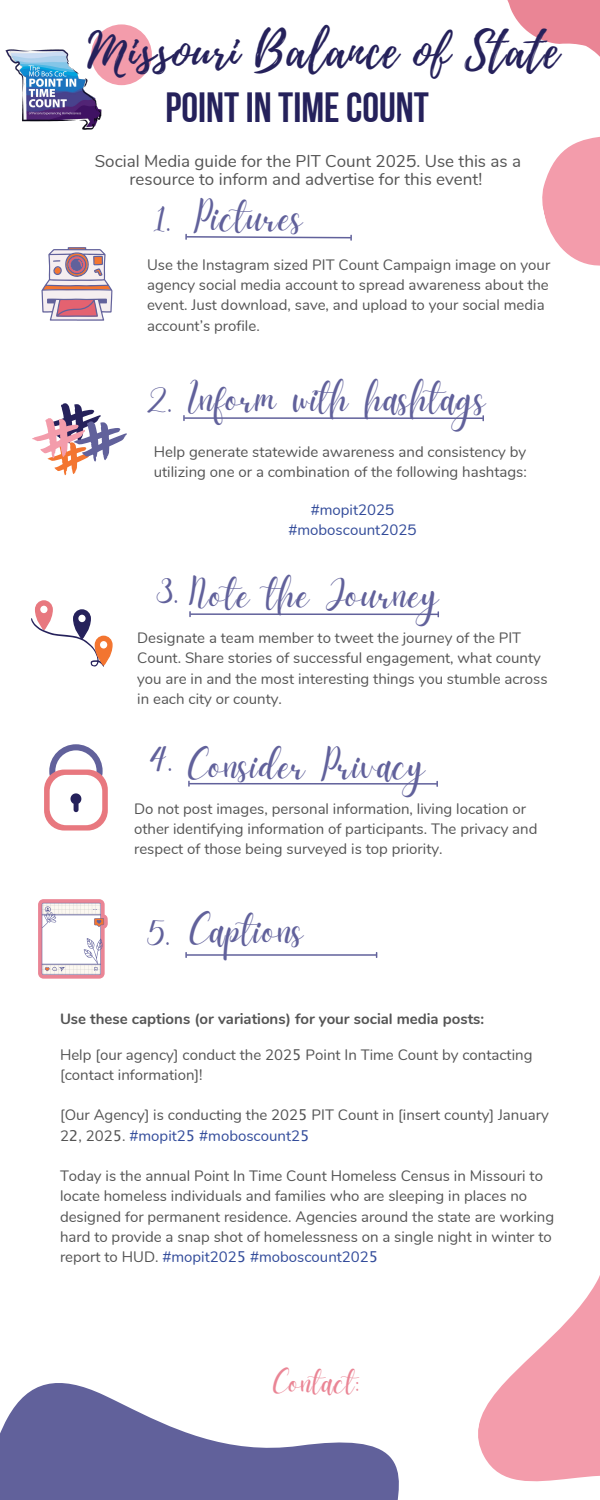
<style>
.page{position:relative;width:600px;height:1500px;background:#fff}
.page>*{position:absolute;margin:0;border:0;box-sizing:border-box;transform-origin:0 0}
.t1{font:48.4px "Playlist Script";letter-spacing:.02em;color:#25215b}
.t2{font:42.5px "Daydream";letter-spacing:.02em;color:#61619b}
.t3{font:42.4px "Daydream";letter-spacing:.02em;color:#61619b}
.t4{font:42.1px "Bebas Neue Cyrillic";color:#25215b}
.t5{font:32.9px "Daydream";letter-spacing:.02em;color:#ea8595}
.t6{font:17px/18.7px "Nunito";color:#545454;text-align:center}
.t7{font:15px/20.2px "Nunito";color:#545454}
.t8{font:700 15px "Nunito";color:#545454}
.t9{font:15px/20.2px "Nunito";color:#324b9a;text-align:center}
.s1{font-family:"Niramit"}
.s2{font-size:42.5px}
.s3{font-family:"Lucida Sans"}
.s4{color:#324b9a}
.s5{font-family:"Lucida Sans";color:#324b9a}
</style>
<div class="page">
<svg style="left:507px;top:0;width:93px;height:265px"></svg>
<svg style="left:0;top:1383px;width:399px;height:117px;fill:#61619b"></svg>
<svg style="left:478px;top:1275px;width:122px;height:207px;fill:#f39cab"></svg>
<div style="left:91px;top:24px;width:61px;height:61px;background:#f39cab;border-radius:50%"></div>
<svg style="left:41px;top:247px;width:72px;height:74px"></svg>
<svg style="left:44px;top:770px;width:64px;height:61px"></svg>
<div style="left:50px;top:775px;width:52px;height:50px;background:#fff;border-radius:17px"></div>
<svg style="left:49px;top:744px;width:54px;height:60px"></svg>
<div style="left:74px;top:802px;width:5px;height:10px;background:#25215b;border-radius:2px"></div>
<hr style="left:187px;top:954px;width:189px;height:2px;background:#61619b">
<svg style="left:185px;top:952px;width:2px;height:6px"></svg>
<hr style="left:190px;top:783px;width:246px;height:2px;background:#61619b">
<svg style="left:188px;top:781px;width:2px;height:6px"></svg>
<svg style="left:436px;top:781px;width:2px;height:6px"></svg>
<hr style="left:191px;top:613px;width:247px;height:2px;background:#61619b">
<svg style="left:189px;top:611px;width:2px;height:6px"></svg>
<hr style="left:185px;top:417px;width:297px;height:2px;background:#61619b">
<svg style="left:183px;top:415px;width:2px;height:6px"></svg>
<svg style="left:482px;top:415px;width:2px;height:6px"></svg>
<svg style="left:185px;top:234px;width:167px;height:7px"></svg>
<svg style="left:32px;top:403px;width:95px;height:72px"></svg>
<svg style="left:31px;top:600px;width:82px;height:67px"></svg>
<svg style="left:38px;top:899px;width:70px;height:80px"></svg>
<img style="left:5px;top:43px;width:105px;height:87px">
<h1 class="t1" style="left:88px;top:17px;width:473px">Missouri Balance of State</h1>
<h3 class="t4" style="left:165px;top:90px;width:265px">POINT IN TIME COUNT</h3>
<p class="t6" style="left:95px;top:152px;width:428px">Social Media guide for the PIT Count 202<span class="s1">5</span>. Use this as a resource to inform and advertise for this event!</p>
<h2 class="t2" style="left:154px;top:192px;width:150px">1. Pictures</h2>
<p class="t7" style="left:147px;top:255px;width:405px">Use the Instagram sized PIT Count Campaign image on your agency social media account to spread awareness about the event. Just download, save, and upload to your social media account’s profile.</p>
<h2 class="t2" style="left:148px;top:374px;width:339px">2. Inform with hashtags</h2>
<p class="t7" style="left:154px;top:442px;width:375px">Help generate statewide awareness and consistency by utilizing one or a combination of the following hashtags:</p>
<p class="t9" style="left:288px;top:500px;width:129px">#mopit202<span class="s1">5 </span>#moboscount202<span class="s1">5</span></p>
<h2 class="t2" style="left:189px;top:569px;width:251px">Note the Journey</h2>
<h2 class="t2" style="left:157px;top:565px;width:28px">3.</h2>
<p class="t7" style="left:137px;top:628px;width:412px">Designate a team member to tweet the journey of the PIT Count. Share stories of successful engagement, what county you are in and the most interesting things you stumble across in each city or county.</p>
<h2 class="t2" style="left:150px;top:733px;width:28px">4.</h2>
<h2 class="t2" style="left:188px;top:741px;width:239px">Consider Privacy</h2>
<p class="t7" style="left:134px;top:799px;width:405px">Do not post images, personal information, living location or other identifying information of participants. The privacy and respect of those being surveyed is top priority.</p>
<h3 class="t3" style="left:148px;top:906px;width:157px"><span class="s2">5.</span> Captions</h3>
<p class="t8" style="left:60px;top:1009px;width:426px">Use these captions (or variations) for your social media posts:</p>
<p class="t7" style="left:60px;top:1045px;width:474px">Help [our agency] conduct the 202<span class="s3">5</span> Point In Time Count by contacting [contact information]!</p>
<p class="t7" style="left:60px;top:1105px;width:490px">[Our Agency] is conducting the 202<span class="s3">5</span> PIT Count in [insert county] January<br>2<span class="s3">2</span>, 202<span class="s3">5</span>. <span class="s4">#mopit2</span><span class="s5">5</span> <span class="s4">#moboscount2</span><span class="s5">5</span></p>
<p class="t7" style="left:60px;top:1166px;width:496px">Today is the annual Point In Time Count Homeless Census in Missouri to locate homeless individuals and families who are sleeping in places no designed for permanent residence. Agencies around the state are working hard to provide a snap shot of homelessness on a single night in winter to report to HUD. <span class="s4">#mopit202</span><span class="s5">5</span> <span class="s4">#moboscount202</span><span class="s5">5</span></p>
<h3 class="t5" style="left:273px;top:1363px;width:88px">Contact:</h3>
</div>
